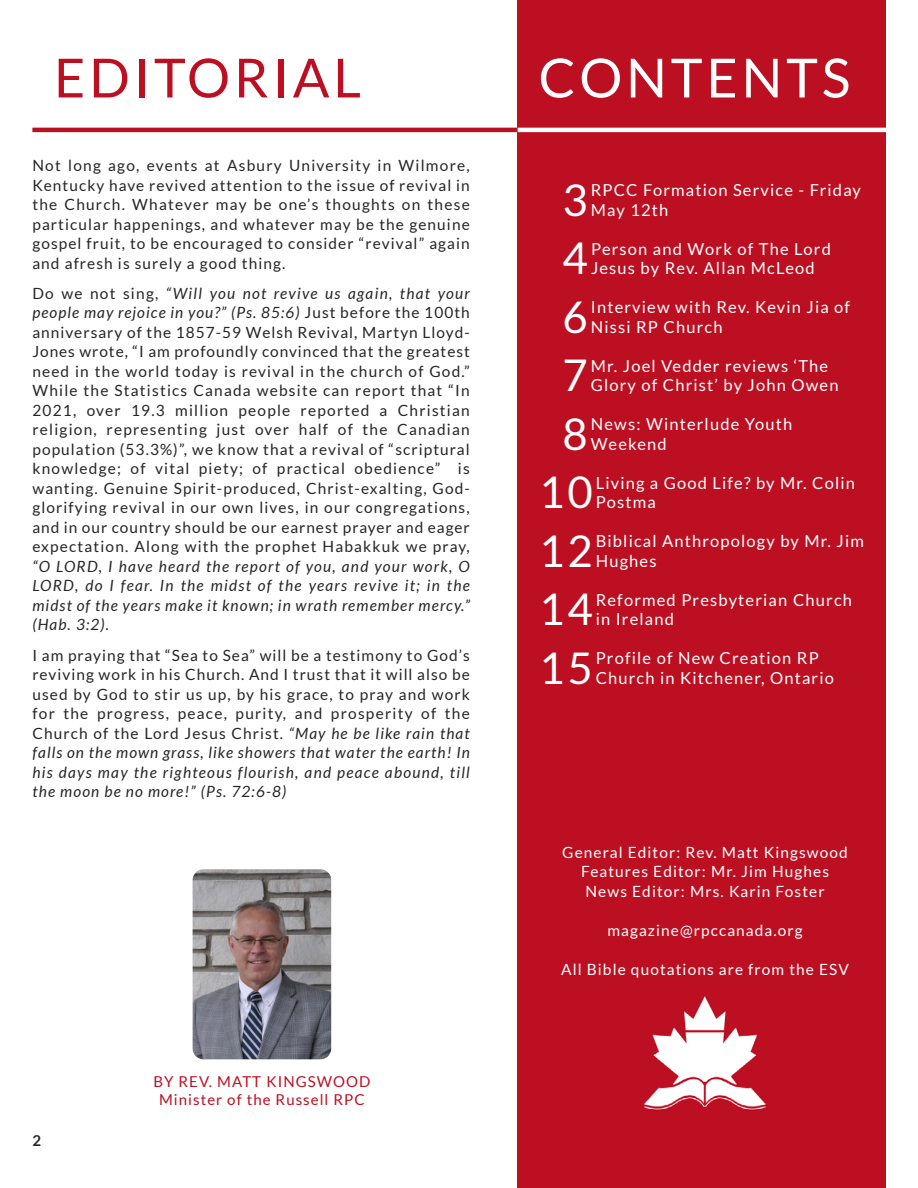
<style>
.page{position:relative;width:918px;height:1188px;background:#fff}
.page>*{position:absolute;margin:0;border:0;box-sizing:border-box;transform-origin:0 0}
.t1{font:54px "Lato";letter-spacing:.07em;color:#bc1022}
.t2{font:54px "Lato";letter-spacing:.07em;color:#fff}
.t3{font:43.8px "Lato";color:#fff}
.t4{font:43.65px "Lato";letter-spacing:.07em;color:#fff}
.t5{font:16.5px/19.5px "Lato";letter-spacing:.07em;color:#fff}
.t6{font:15.45px/19.5px "Lato";letter-spacing:.07em;color:#272526;text-align:justify}
.t7{font:italic 15.45px/19.5px "Lato";letter-spacing:.07em;color:#272526;text-align:justify}
.t8{font:15.45px/19.5px "Lato";letter-spacing:.07em;color:#fff;text-align:center}
.t9{font:15px/18px "Lato";letter-spacing:.07em;color:#bc1022;text-align:center}
.t10{font:700 15px "Lato";color:#272526}
.s1{font-style:italic}
</style>
<div class="page">
<div style="left:517px;top:0;width:369px;height:1188px;background:#bc1022"></div>
<hr style="left:32px;top:128px;width:486px;height:4px;background:#bc1022">
<hr style="left:518px;top:128px;width:374px;height:4px;background:#fff">
<img style="left:193px;top:869px;width:138px;height:190px;border-radius:11px">
<img style="left:645px;top:997px;width:120px;height:113px">
<h1 class="t1" style="left:54px;top:44px;width:308px">EDITORIAL</h1>
<h1 class="t2" style="left:538px;top:44px;width:313px">CONTENTS</h1>
<p class="t6" style="left:32px;top:155px;width:439px">Not long ago, events at Asbury University in Wilmore, Kentucky have revived attention to the issue of revival in the Church. Whatever may be one’s thoughts on these particular happenings, and whatever may be the genuine gospel fruit, to be encouraged to consider “revival” again and afresh is surely a good thing.</p>
<p class="t6" style="left:32px;top:283px;width:439px">Do we not sing, <span class="s1">“Will you not revive us again, that your people may rejoice in you?” (Ps. 85:6)</span> Just before the 100th anniversary of the 1857-59 Welsh Revival, Martyn Lloyd-Jones wrote, “I am profoundly convinced that the greatest need in the world today is revival in the church of God.” While the Statistics Canada website can report that “In 2021, over 19.3 million people reported a Christian religion, representing just over half of the Canadian population (53.3%)”, we know that a revival of “scriptural knowledge; of vital piety; of practical obedience” is wanting. Genuine Spirit-produced, Christ-exalting, God&shy;glorifying revival in our own lives, in our congregations, and in our country should be our earnest prayer and eager expectation. Along with the prophet Habakkuk we pray,</p>
<p class="t7" style="left:32px;top:556px;width:439px">“O LORD, I have heard the report of you, and your work, O LORD, do I fear. In the midst of the years revive it; in the midst of the years make it known; in wrath remember mercy.” (Hab. 3:2).</p>
<p class="t6" style="left:32px;top:645px;width:439px">I am praying that “Sea to Sea” will be a testimony to God’s reviving work in his Church. And I trust that it will also be used by God to stir us up, by his grace, to pray and work for the progress, peace, purity, and prosperity of the Church of the Lord Jesus Christ. <span class="s1">“May he be like rain that falls on the mown grass, like showers that water the earth! In his days may the righteous flourish, and peace abound, till the moon be no more!” (Ps. 72:6-8)</span></p>
<p class="t10" style="left:32px;top:1131px;width:10px">2</p>
<p class="t9" style="left:153px;top:1072px;width:219px">BY REV. MATT KINGSWOOD<br>Minister of the Russell RPC</p>
<h3 class="t4" style="left:563px;top:173px;width:27px">3</h3>
<p class="t5" style="left:591px;top:180px;width:272px">RPCC Formation Service - Friday<br>May 12th</p>
<h2 class="t3" style="left:563px;top:231px;width:27px">4</h2>
<p class="t5" style="left:591px;top:239px;width:241px">Person and Work of The Lord<br>Jesus by Rev. Allan McLeod</p>
<h3 class="t4" style="left:563px;top:290px;width:27px">6</h3>
<p class="t5" style="left:591px;top:297px;width:261px">Interview with Rev. Kevin Jia of<br>Nissi RP Church</p>
<h3 class="t4" style="left:563px;top:348px;width:27px">7</h3>
<p class="t5" style="left:591px;top:356px;width:249px">Mr. Joel Vedder reviews ‘The<br>Glory of Christ’ by John Owen</p>
<h3 class="t4" style="left:563px;top:407px;width:27px">8</h3>
<p class="t5" style="left:591px;top:414px;width:203px">News: Winterlude Youth<br>Weekend</p>
<h3 class="t4" style="left:539px;top:465px;width:55px">10</h3>
<p class="t5" style="left:596px;top:473px;width:261px">Living a Good Life? by Mr. Colin<br>Postma</p>
<h3 class="t4" style="left:539px;top:524px;width:55px">12</h3>
<p class="t5" style="left:596px;top:531px;width:270px">Biblical Anthropology by Mr. Jim<br>Hughes</p>
<h3 class="t4" style="left:539px;top:582px;width:55px">14</h3>
<p class="t5" style="left:596px;top:590px;width:258px">Reformed Presbyterian Church in Ireland</p>
<h3 class="t4" style="left:539px;top:641px;width:55px">15</h3>
<p class="t5" style="left:596px;top:648px;width:240px">Profile of New Creation RP<br>Church in Kitchener, Ontario</p>
<p class="t8" style="left:562px;top:842px;width:287px">General Editor: Rev. Matt Kingswood<br>Features Editor: Mr. Jim Hughes<br>News Editor: Mrs. Karin Foster</p>
<p class="t8" style="left:607px;top:920px;width:197px">magazine@rpccanada.org</p>
<p class="t8" style="left:561px;top:959px;width:289px">All Bible quotations are from the ESV</p>
</div>
